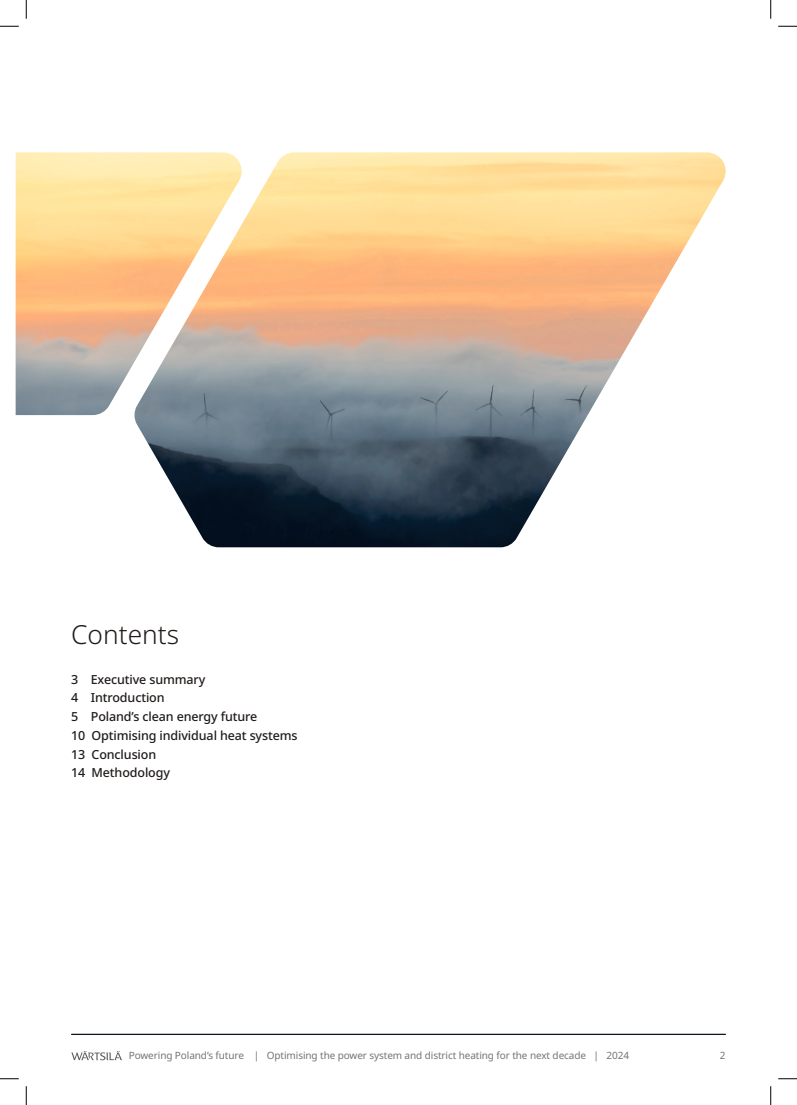
<style>
.page{position:relative;width:797px;height:1105px;background:#fff}
.page>*{position:absolute;margin:0;border:0;box-sizing:border-box;transform-origin:0 0}
.Chapter_headline{font:300 26.25px "Noto Sans";color:#201c1a}
.Subheadline_01{font:500 12.5px "Noto Sans";letter-spacing:-.01em;color:#201c1a}
.t1{font:10px "Noto Sans";letter-spacing:-.01em;color:#767471}
</style>
<div class="page">
<hr style="left:71px;top:1034px;width:654px;height:1px;background:#08121b">
<svg style="left:71px;top:1051px;width:51px;height:9px"></svg>
<img style="left:16px;top:152px;width:710px;height:395px">
<svg style="left:0;top:25px;width:19px;height:2px"></svg>
<svg style="left:778px;top:25px;width:19px;height:2px"></svg>
<svg style="left:0;top:1078px;width:19px;height:1px"></svg>
<svg style="left:778px;top:1078px;width:19px;height:1px"></svg>
<svg style="left:25px;top:0;width:2px;height:19px"></svg>
<svg style="left:25px;top:1086px;width:2px;height:19px"></svg>
<svg style="left:770px;top:0;width:1px;height:19px"></svg>
<svg style="left:770px;top:1086px;width:1px;height:19px"></svg>
<p class="Chapter_headline" style="left:71px;top:619px;width:109px">Contents</p>
<p class="Subheadline_01" style="left:71px;top:672px;width:136px">3 Executive summary</p>
<p class="Subheadline_01" style="left:71px;top:691px;width:95px">4 Introduction</p>
<p class="Subheadline_01" style="left:71px;top:709px;width:188px">5 Poland’s clean energy future</p>
<p class="Subheadline_01" style="left:71px;top:728px;width:228px">10 Optimising individual heat systems</p>
<p class="Subheadline_01" style="left:71px;top:747px;width:86px">13 Conclusion</p>
<p class="Subheadline_01" style="left:71px;top:766px;width:100px">14 Methodology</p>
<p class="t1" style="left:129px;top:1050px;width:501px">Powering Poland’s future | Optimising the power system and district heating for the next decade | 2024</p>
<p class="t1" style="left:720px;top:1050px;width:7px">2</p>
</div>
